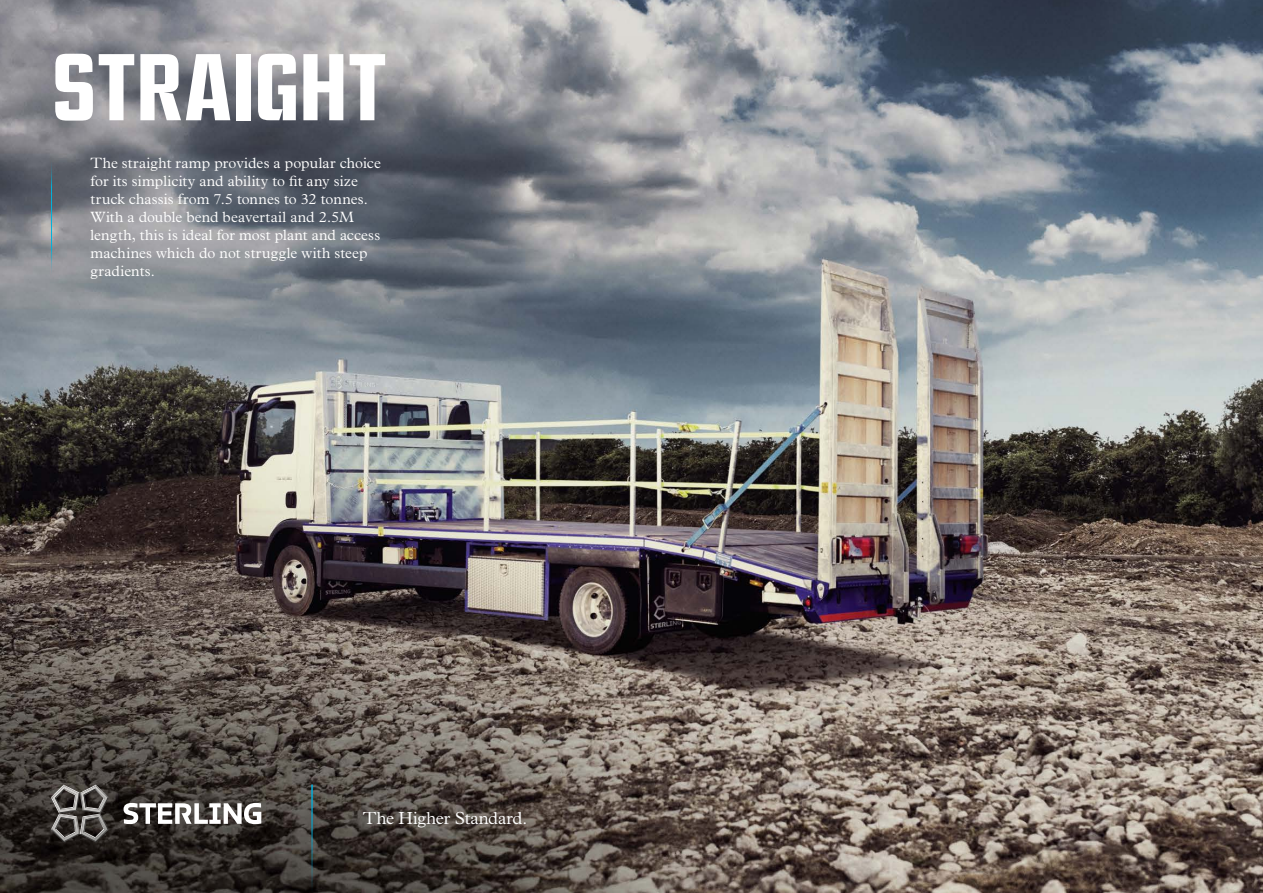
<style>
.page{position:relative;width:1263px;height:893px;background:#fff}
.page>*{position:absolute;margin:0;border:0;box-sizing:border-box;transform-origin:0 0}
.t1{font:700 87.75px "Ramsey Condensed";color:#fff}
.t2{font:300 17.55px "Plantin MT Pro";letter-spacing:-.005em;color:#fff}
.t3{font:300 15px/18px "Plantin MT Pro";letter-spacing:.005em;color:#fff}
</style>
<div class="page">
<img style="left:0;top:0;width:1263px;height:893px">
<svg style="left:51px;top:784px;width:58px;height:58px;background:#585451"></svg>
<svg style="left:124px;top:803px;width:137px;height:21px"></svg>
<hr style="left:311px;top:784px;width:2px;height:109px;background:#fff">
<hr style="left:51px;top:157px;width:1px;height:121px;background:#00b3dc">
<p class="t1" style="left:51px;top:33px;width:337px">STRAIGHT</p>
<p class="t3" style="left:91px;top:154px;width:292px">The straight ramp provides a popular choice for its simplicity and ability to fit any size truck chassis from 7.5 tonnes to 32 tonnes.<br>With a double bend beavertail and 2.5M length, this is ideal for most plant and access machines which do not struggle with steep gradients.</p>
<p class="t2" style="left:363px;top:808px;width:166px">The Higher Standard.</p>
</div>
